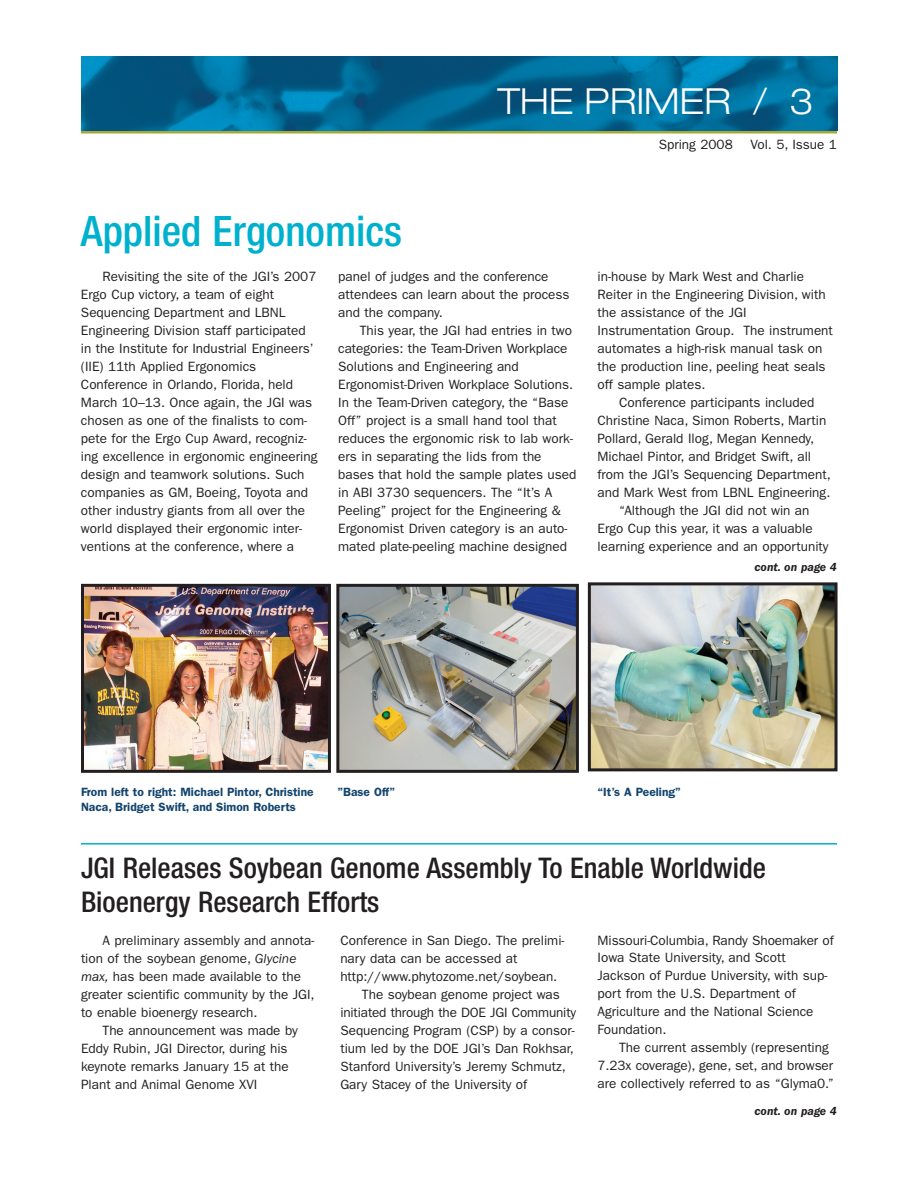
<style>
.page{position:relative;width:918px;height:1188px;background:#fff}
.page>*{position:absolute;margin:0;border:0;box-sizing:border-box;transform-origin:0 0}
.t1{font:500 condensed 42px "Helvetica Neue";color:#00b1cd}
.t2{font:300 expanded 36px "Helvetica Neue";color:#fff}
.t3{font:500 condensed 28.5px/34.2px "Helvetica Neue";color:#231f20}
.t4{font:13.5px/18px "ITC Franklin Gothic Std";color:#231f20}
.t5{font:600 12px/15px "ITC Franklin Gothic Std";color:#13446e}
.t6{font:italic 600 12px "ITC Franklin Gothic Std";color:#231f20}
.s1{font-style:italic}
</style>
<div class="page">
<svg style="left:81px;top:131px;width:756px;height:3px;fill:#a9a736"></svg>
<img style="left:81px;top:57px;width:756px;height:74px">
<img style="left:85px;top:588px;width:242px;height:181px">
<div style="left:81px;top:584px;width:250px;height:189px;border:3px solid #231f20"></div>
<img style="left:340px;top:588px;width:235px;height:181px">
<div style="left:336px;top:584px;width:243px;height:189px;border:3px solid #231f20"></div>
<img style="left:592px;top:586px;width:242px;height:181px">
<div style="left:588px;top:582px;width:250px;height:189px;border:3px solid #231f20"></div>
<hr style="left:81px;top:843px;width:756px;height:2px;background:#00b1cd">
<h2 class="t2" style="left:497px;top:88px;width:318px">THE PRIMER / 3</h2>
<p class="t4" style="left:659px;top:137px;width:76px">Spring 2008</p>
<p class="t4" style="left:751px;top:137px;width:88px">Vol. 5, Issue 1</p>
<h1 class="t1" style="left:81px;top:216px;width:322px">Applied Ergonomics</h1>
<p class="t4" style="left:81px;top:268px;width:238px;text-indent:22px">Revisiting the site of the JGI’s 2007<br>Ergo Cup victory, a team of eight Sequencing Department and LBNL Engineering Division staff participated in the Institute for Industrial Engineers’ (IIE) 11th Applied Ergonomics Conference in Orlando, Florida, held March 10–13. Once again, the JGI was chosen as one of the finalists to com&shy;pete for the Ergo Cup Award, recogniz&shy;ing excellence in ergonomic engineering design and teamwork solutions. Such companies as GM, Boeing, Toyota and other industry giants from all over the world displayed their ergonomic inter&shy;ventions at the conference, where a</p>
<p class="t4" style="left:338px;top:268px;width:233px">panel of judges and the conference attendees can learn about the process and the company.</p>
<p class="t4" style="left:338px;top:322px;width:240px;text-indent:22px">This year, the JGI had entries in two categories: the Team-Driven Workplace Solutions and Engineering and Ergonomist-Driven Workplace Solutions.<br>In the Team-Driven category, the “Base Off” project is a small hand tool that reduces the ergonomic risk to lab work&shy;ers in separating the lids from the bases that hold the sample plates used in ABI 3730 sequencers. The “It’s A Peeling” project for the Engineering &amp; Ergonomist Driven category is an auto&shy;mated plate-peeling machine designed</p>
<p class="t4" style="left:598px;top:268px;width:237px">in-house by Mark West and Charlie Reiter in the Engineering Division, with the assistance of the JGI Instrumentation Group. The instrument automates a high-risk manual task on the production line, peeling heat seals off sample plates.</p>
<p class="t4" style="left:619px;top:394px;width:197px">Conference participants included</p>
<p class="t4" style="left:598px;top:412px;width:230px">Christine Naca, Simon Roberts, Martin</p>
<p class="t4" style="left:598px;top:430px;width:218px">Pollard, Gerald Ilog, Megan Kennedy,</p>
<p class="t4" style="left:598px;top:448px;width:215px">Michael Pintor, and Bridget Swift, all</p>
<p class="t4" style="left:598px;top:466px;width:235px">from the JGI’s Sequencing Department,</p>
<p class="t4" style="left:598px;top:484px;width:234px">and Mark West from LBNL Engineering.</p>
<p class="t4" style="left:619px;top:502px;width:192px">“Although the JGI did not win an</p>
<p class="t4" style="left:598px;top:520px;width:217px">Ergo Cup this year, it was a valuable</p>
<p class="t4" style="left:598px;top:538px;width:233px">learning experience and an opportunity</p>
<p class="t6" style="left:755px;top:560px;width:84px">cont. on page 4</p>
<p class="t5" style="left:81px;top:786px;width:234px">From left to right: Michael Pintor, Christine<br>Naca, Bridget Swift, and Simon Roberts</p>
<p class="t5" style="left:338px;top:786px;width:59px">”Base Off”</p>
<p class="t5" style="left:598px;top:786px;width:85px">“It’s A Peeling”</p>
<h3 class="t3" style="left:81px;top:853px;width:687px">JGI Releases Soybean Genome Assembly To Enable Worldwide<br>Bioenergy Research Efforts</h3>
<p class="t4" style="left:81px;top:932px;width:235px;text-indent:22px">A preliminary assembly and annota&shy;tion of the soybean genome, <span class="s1">Glycine max,</span> has been made available to the greater scientific community by the JGI, to enable bioenergy research.</p>
<p class="t4" style="left:81px;top:1022px;width:218px;text-indent:22px">The announcement was made by<br>Eddy Rubin, JGI Director, during his keynote remarks January 15 at the<br>Plant and Animal Genome XVI</p>
<p class="t4" style="left:340px;top:932px;width:226px">Conference in San Diego. The prelimi-</p>
<p class="t4" style="left:340px;top:950px;width:179px">nary data can be accessed at</p>
<p class="t4" style="left:340px;top:968px;width:218px">http://www.phytozome.net/soybean.</p>
<p class="t4" style="left:362px;top:986px;width:199px">The soybean genome project was</p>
<p class="t4" style="left:340px;top:1004px;width:237px">initiated through the DOE JGI Community</p>
<p class="t4" style="left:340px;top:1022px;width:236px">Sequencing Program (CSP) by a consor-</p>
<p class="t4" style="left:340px;top:1040px;width:235px">tium led by the DOE JGI’s Dan Rokhsar,</p>
<p class="t4" style="left:340px;top:1058px;width:227px">Stanford University’s Jeremy Schmutz,</p>
<p class="t4" style="left:340px;top:1076px;width:188px">Gary Stacey of the University of</p>
<p class="t4" style="left:598px;top:932px;width:238px">Missouri-Columbia, Randy Shoemaker of<br>Iowa State University, and Scott<br>Jackson of Purdue University, with sup&shy;port from the U.S. Department of<br>Agriculture and the National Science<br>Foundation.</p>
<p class="t4" style="left:598px;top:1040px;width:238px;text-indent:22px">The current assembly (representing<br>7.23x coverage), gene, set, and browser are collectively referred to as “Glyma0.”</p>
<p class="t6" style="left:755px;top:1104px;width:84px">cont. on page 4</p>
</div>
